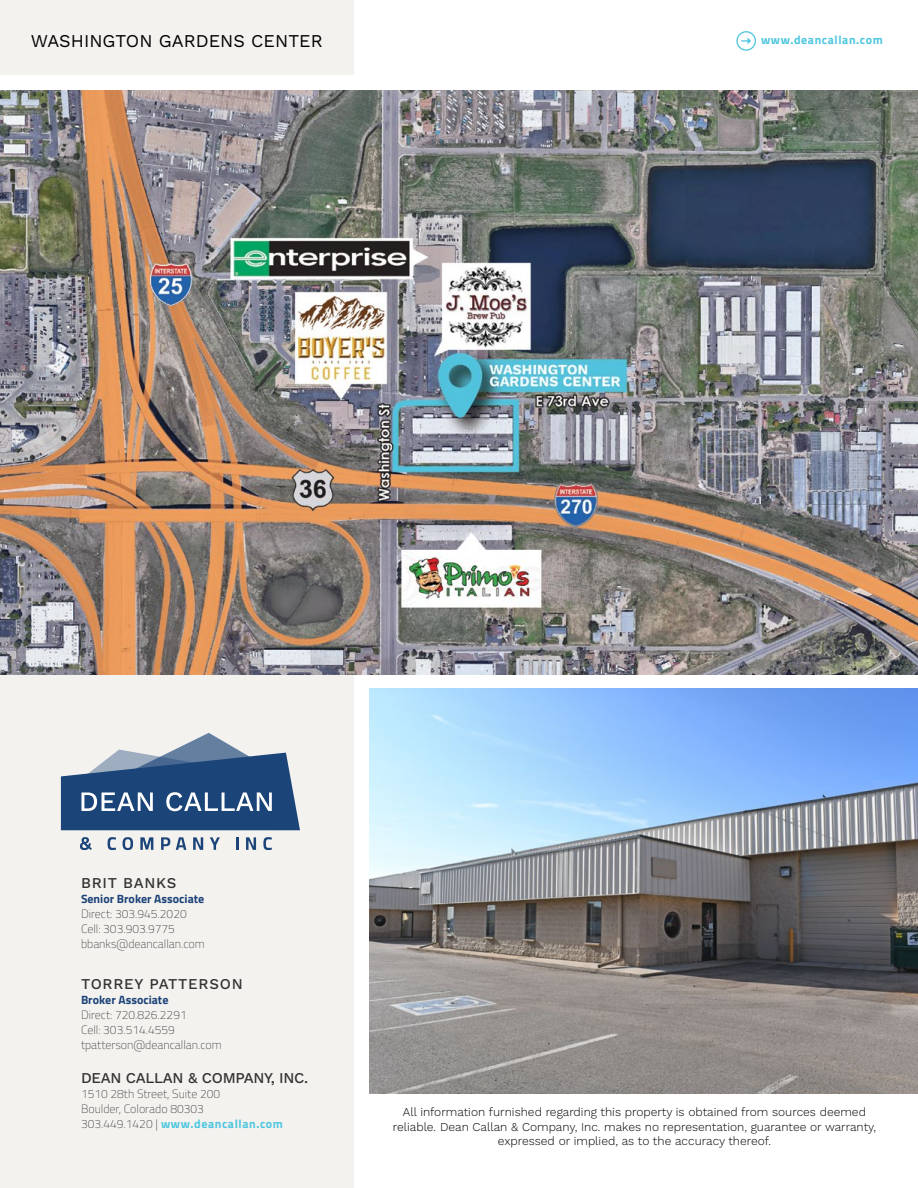
<style>
.page{position:relative;width:918px;height:1188px;background:#fff}
.page>*{position:absolute;margin:0;border:0;box-sizing:border-box;transform-origin:0 0}
.t1{font:18px "Work Sans";color:#000}
.t2{font:500 15px "Work Sans";letter-spacing:.05em;color:#353132}
.t3{font:500 15px "Work Sans";letter-spacing:-.02em;color:#353132}
.t4{font:200 12px/15px "Cairo";color:#353132}
.t5{font:300 12px/14.4px "Work Sans";color:#000;text-align:center}
.t6{font:700 12px "Cairo";color:#1c4378}
.t7{font:700 12px "Cairo";letter-spacing:.05em;color:#4fc6df}
.s1{font-weight:700;color:#4fc6df}
</style>
<div class="page">
<img style="left:0;top:90px;width:918px;height:585px">
<div style="left:0;top:675px;width:354px;height:513px;background:#f4f2ef"></div>
<svg style="left:61px;top:733px;width:239px;height:97px"></svg>
<svg style="left:80px;top:837px;width:12px;height:13px"></svg>
<svg style="left:108px;top:837px;width:8px;height:13px"></svg>
<svg style="left:123px;top:837px;width:10px;height:13px"></svg>
<svg style="left:140px;top:837px;width:13px;height:13px"></svg>
<svg style="left:161px;top:837px;width:9px;height:13px"></svg>
<svg style="left:176px;top:837px;width:10px;height:13px"></svg>
<svg style="left:193px;top:837px;width:10px;height:13px"></svg>
<svg style="left:210px;top:837px;width:10px;height:13px"></svg>
<svg style="left:236px;top:837px;width:2px;height:13px"></svg>
<svg style="left:246px;top:837px;width:10px;height:13px"></svg>
<svg style="left:263px;top:837px;width:9px;height:13px"></svg>
<div style="left:0;top:0;width:354px;height:81px;background:#f4f2ef"></div>
<div style="left:0;top:75px;width:918px;height:15px;background:#fff"></div>
<svg style="left:736px;top:31px;width:20px;height:20px"></svg>
<img style="left:369px;top:688px;width:549px;height:406px">
<h1 class="t1" style="left:31px;top:30px;width:293px">WASHINGTON GARDENS CENTER</h1>
<p class="t7" style="left:761px;top:30px;width:123px">www.deancallan.com</p>
<p class="t2" style="left:81px;top:874px;width:97px">BRIT BANKS</p>
<p class="t6" style="left:81px;top:889px;width:125px">Senior Broker Associate</p>
<p class="t4" style="left:81px;top:907px;width:125px">Direct: 303.945.2020<br>Cell: 303.903.9775 bbanks@deancallan.com</p>
<p class="t2" style="left:81px;top:975px;width:163px">TORREY PATTERSON</p>
<p class="t6" style="left:81px;top:990px;width:89px">Broker Associate</p>
<p class="t4" style="left:81px;top:1007px;width:142px">Direct: 720.826.2291<br>Cell: 303.514.4559 tpatterson@deancallan.com</p>
<p class="t3" style="left:81px;top:1069px;width:229px">DEAN CALLAN &amp; COMPANY, INC.</p>
<p class="t4" style="left:81px;top:1086px;width:203px">1510 28th Street, Suite 200<br>Boulder, Colorado 80303<br>303.449.1420 | <span class="s1">www.deancallan.com</span></p>
<p class="t5" style="left:393px;top:1105px;width:485px">All information furnished regarding this property is obtained from sources deemed reliable. Dean Callan &amp; Company, Inc. makes no representation, guarantee or warranty, expressed or implied, as to the accuracy thereof.</p>
</div>
